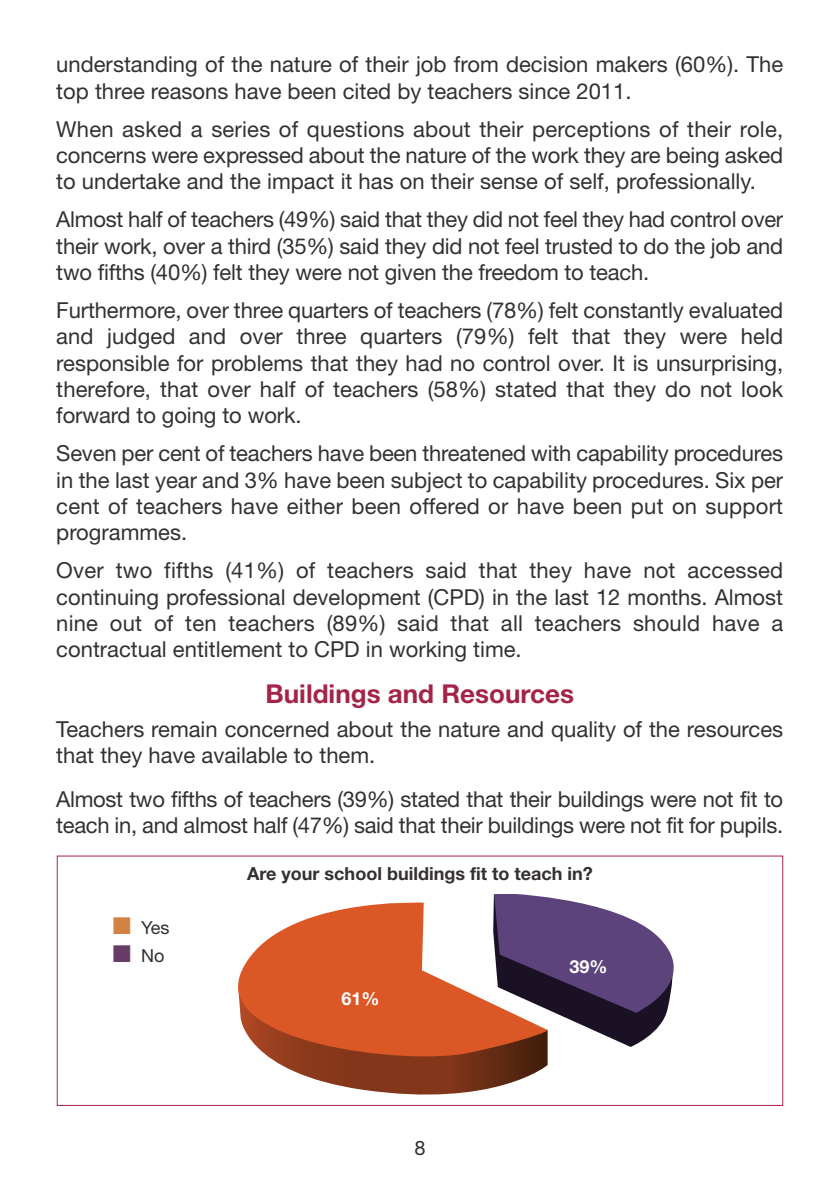
<style>
.page{position:relative;width:840px;height:1191px;background:#fff}
.page>*{position:absolute;margin:0;border:0;box-sizing:border-box;transform-origin:0 0}
.t1{font:700 26px "Helvetica Neue";color:#a42349}
.t2{font:22px/26.4px "Helvetica Neue";color:#343032;text-align:justify}
.t3{font:20px "Helvetica Neue";color:#343032}
.t4{font:700 18px "Helvetica Neue";color:#343032}
.t5{font:18px "Helvetica Neue";color:#343032}
.t6{font:700 18px "Helvetica Neue";color:#fff}
.s1{color:#d48244}
.s2{color:#693b67}
</style>
<div class="page">
<svg style="left:238px;top:894px;width:435px;height:200px"></svg>
<div style="left:57px;top:855px;width:725px;height:251px;border:1px solid #a42349"></div>
<p class="t2" style="left:56px;top:54px;width:728px">understanding of the nature of their job from decision makers (60%). The top three reasons have been cited by teachers since 2011.</p>
<p class="t2" style="left:56px;top:118px;width:728px">When asked a series of questions about their perceptions of their role, concerns were expressed about the nature of the work they are being asked to undertake and the impact it has on their sense of self, professionally.</p>
<p class="t2" style="left:56px;top:208px;width:728px">Almost half of teachers (49%) said that they did not feel they had control over their work, over a third (35%) said they did not feel trusted to do the job and two fifths (40%) felt they were not given the freedom to teach.</p>
<p class="t2" style="left:56px;top:299px;width:728px">Furthermore, over three quarters of teachers (78%) felt constantly evaluated and judged and over three quarters (79%) felt that they were held responsible for problems that they had no control over. It is unsurprising, therefore, that over half of teachers (58%) stated that they do not look forward to going to work.</p>
<p class="t2" style="left:56px;top:442px;width:728px">Seven per cent of teachers have been threatened with capability procedures in the last year and 3% have been subject to capability procedures. Six per cent of teachers have either been offered or have been put on support programmes.</p>
<p class="t2" style="left:56px;top:559px;width:728px">Over two fifths (41%) of teachers said that they have not accessed continuing professional development (CPD) in the last 12 months. Almost nine out of ten teachers (89%) said that all teachers should have a contractual entitlement to CPD in working time.</p>
<p class="t1" style="left:265px;top:684px;width:310px">Buildings and Resources</p>
<p class="t2" style="left:56px;top:718px;width:728px">Teachers remain concerned about the nature and quality of the resources that they have available to them.</p>
<p class="t2" style="left:56px;top:788px;width:728px">Almost two fifths of teachers (39%) stated that their buildings were not fit to teach in, and almost half (47%) said that their buildings were not fit for pupils.</p>
<p class="t5" style="left:113px;top:920px;width:58px"><span class="s1">■</span> Yes</p>
<p class="t5" style="left:113px;top:949px;width:53px"><span class="s2">■</span> No</p>
<p class="t4" style="left:247px;top:867px;width:347px">Are your school buildings fit to teach in?</p>
<p class="t6" style="left:341px;top:992px;width:40px">61%</p>
<p class="t3" style="left:414px;top:1140px;width:13px">8</p>
<p class="t6" style="left:569px;top:960px;width:40px">39%</p>
</div>
